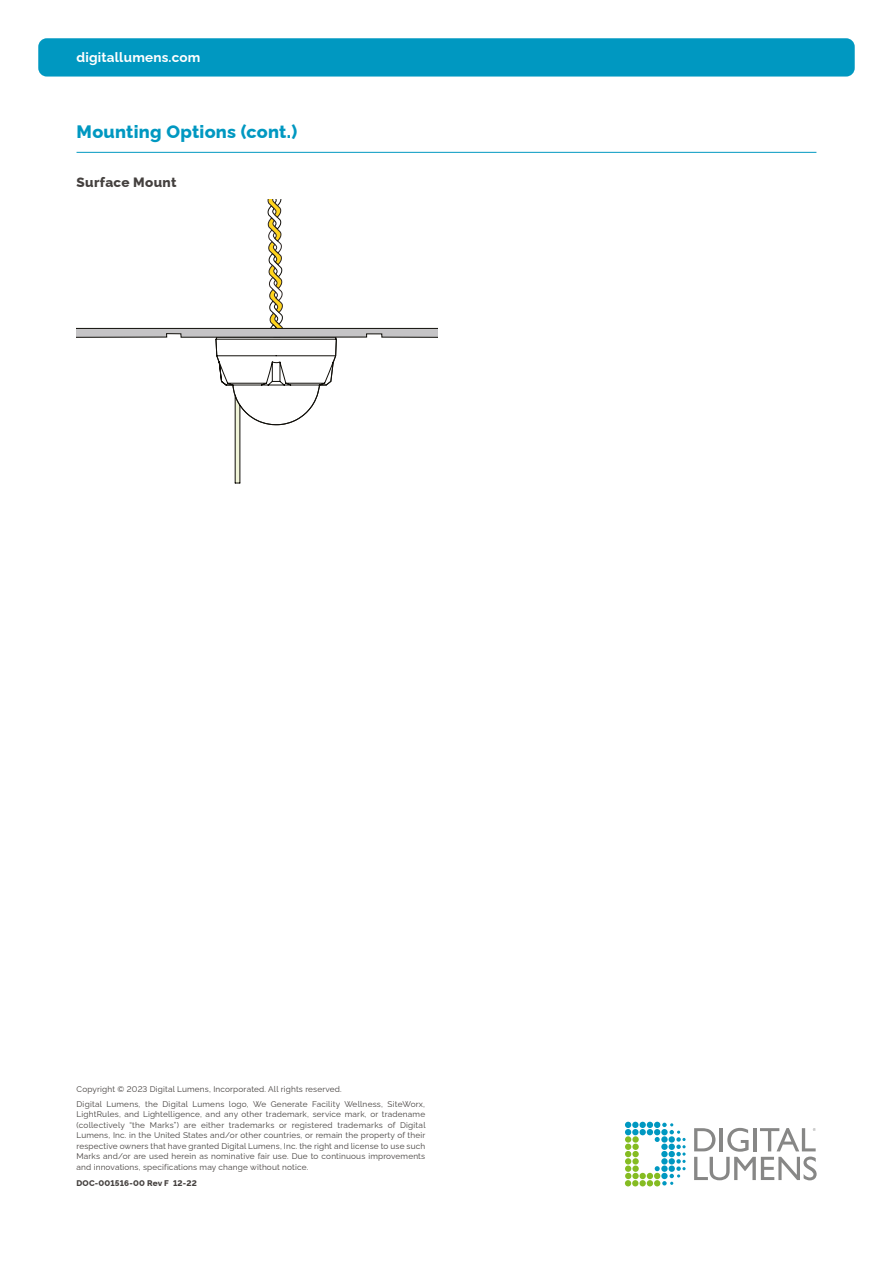
<style>
.page{position:relative;width:893px;height:1263px;background:#fff}
.page>*{position:absolute;margin:0;border:0;box-sizing:border-box;transform-origin:0 0}
.t1{font:800 18px "Raleway";letter-spacing:.015em;color:#0098c1}
.t2{font:700 13.5px "Raleway";letter-spacing:.015em;color:#fff}
.t3{font:800 13.5px "Raleway";letter-spacing:.025em;color:#44403e}
.t4{font:8.25px/10.5px "Raleway";letter-spacing:.02em;color:#44403e}
.t5{font:800 8.25px "Raleway";letter-spacing:.02em;color:#44403e}
</style>
<div class="page">
<div style="left:38px;top:38px;width:817px;height:39px;background:#0098c1;border-radius:9px"></div>
<div style="left:625px;top:1143px;width:6px;height:7px;background:#85bc22;border-radius:50%"></div>
<div style="left:632px;top:1143px;width:7px;height:7px;background:#85bc22;border-radius:50%"></div>
<div style="left:632px;top:1151px;width:7px;height:6px;background:#85bc22;border-radius:50%"></div>
<svg style="left:625px;top:1151px;width:6px;height:13px"></svg>
<div style="left:632px;top:1158px;width:7px;height:6px;background:#85bc22;border-radius:50%"></div>
<div style="left:625px;top:1165px;width:6px;height:7px;background:#85bc22;border-radius:50%"></div>
<div style="left:632px;top:1165px;width:7px;height:7px;background:#85bc22;border-radius:50%"></div>
<div style="left:639px;top:1173px;width:7px;height:6px;background:#85bc22;border-radius:50%"></div>
<svg style="left:625px;top:1173px;width:13px;height:13px"></svg>
<div style="left:639px;top:1180px;width:7px;height:6px;background:#85bc22;border-radius:50%"></div>
<div style="left:639px;top:1122px;width:7px;height:6px;background:#0098c1;border-radius:50%"></div>
<svg style="left:625px;top:1122px;width:13px;height:20px"></svg>
<div style="left:639px;top:1129px;width:7px;height:6px;background:#0098c1;border-radius:50%"></div>
<svg style="left:647px;top:1122px;width:39px;height:64px"></svg>
<svg style="left:694px;top:1128px;width:123px;height:52px"></svg>
<hr style="left:77px;top:152px;width:739px;height:1px;background:#0098c1">
<svg style="left:77px;top:199px;width:361px;height:284px"></svg>
<h2 class="t2" style="left:77px;top:46px;width:125px">digitallumens.com</h2>
<h1 class="t1" style="left:77px;top:117px;width:222px">Mounting Options (cont.)</h1>
<h2 class="t3" style="left:77px;top:172px;width:101px">Surface Mount</h2>
<p class="t4" style="left:77px;top:1080px;width:350px;line-height:15px">Copyright © 2023 Digital Lumens, Incorporated. All rights reserved.<br>Digital Lumens, the Digital Lumens logo, We Generate Facility Wellness, SiteWorx,</p>
<p class="t4" style="left:77px;top:1108px;width:351px;text-align:justify">LightRules, and Lightelligence, and any other trademark, service mark, or tradename (collectively “the Marks”) are either trademarks or registered trademarks of Digital Lumens, Inc. in the United States and/or other countries, or remain the property of their respective owners that have granted Digital Lumens, Inc. the right and license to use such Marks and/or are used herein as nominative fair use. Due to continuous improvements and innovations, specifications may change without notice.</p>
<p class="t5" style="left:77px;top:1177px;width:122px">DOC-001516-00 Rev F 12-22</p>
</div>
